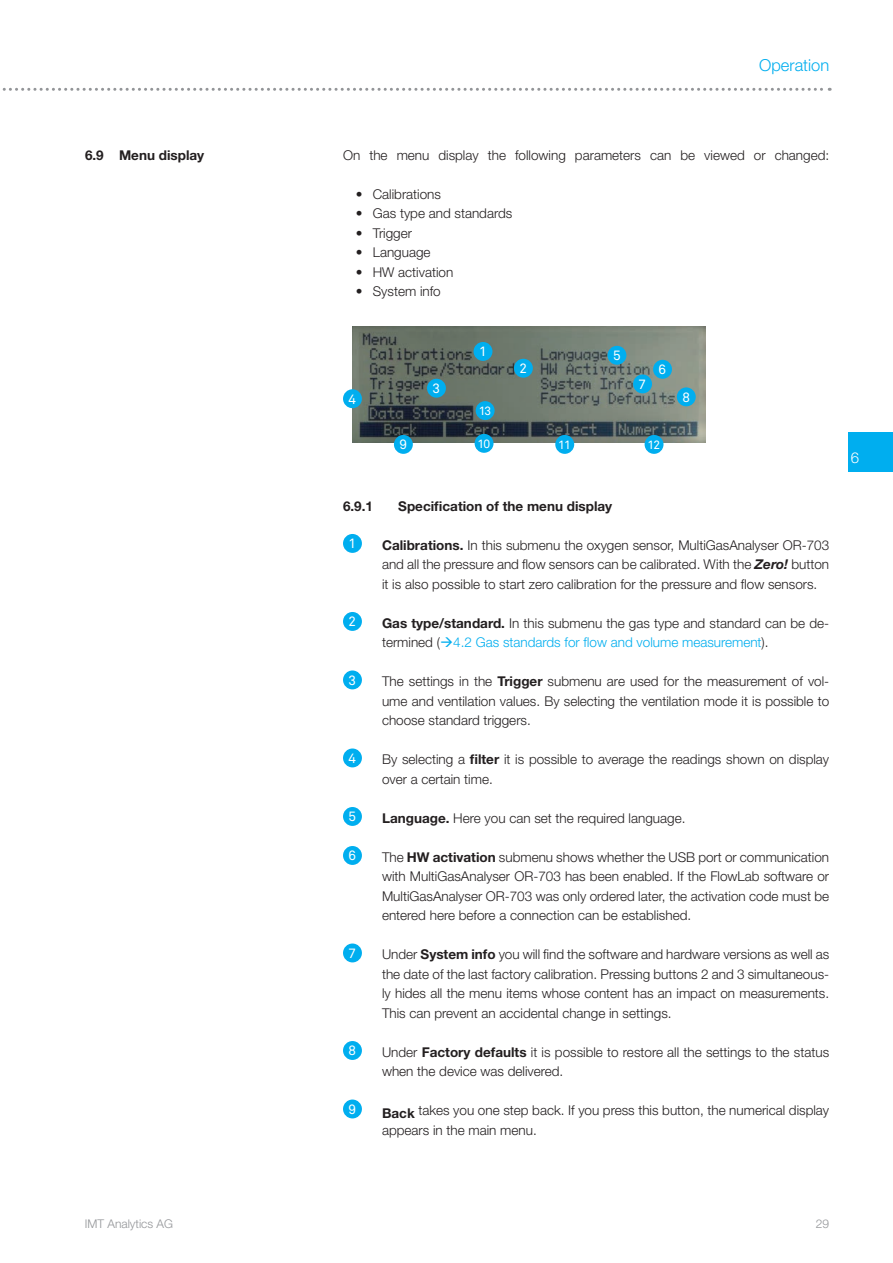
<style>
.page{position:relative;width:893px;height:1263px;background:#fff}
.page>*{position:absolute;margin:0;border:0;box-sizing:border-box;transform-origin:0 0}
.t1{font:300 16.5px "Helvetica Neue LT Pro";color:#00aeef}
.t2{font:300 15px "Helvetica Neue LT Pro";color:#fff}
.t3{font:300 13.5px/19.5px "Helvetica Neue LT Pro";color:#231f20;text-align:justify}
.t4{font:700 13.5px "Helvetica Neue LT Pro";color:#231f20}
.t5{font:13.5px "Akkurat CZ";color:#fff}
.t6{font:300 12px "Helvetica Neue LT Pro";color:#939598}
.t7{font:12px "Akkurat CZ";letter-spacing:-.07em;color:#fff}
.s1{font-weight:700}
.s2{font-weight:700;font-style:italic}
.s3{color:#00aeef}
</style>
<div class="page">
<svg style="left:2px;top:88px;width:828px;height:3px"></svg>
<div style="left:848px;top:433px;width:45px;height:39px;background:#00aeef"></div>
<img style="left:352px;top:327px;width:353px;height:115px">
<div style="left:514px;top:359px;width:19px;height:19px;background:#00aeef;border-radius:50%"></div>
<div style="left:427px;top:379px;width:19px;height:19px;background:#00aeef;border-radius:50%"></div>
<div style="left:343px;top:389px;width:19px;height:19px;background:#00aeef;border-radius:50%"></div>
<div style="left:607px;top:346px;width:19px;height:19px;background:#00aeef;border-radius:50%"></div>
<div style="left:653px;top:360px;width:19px;height:19px;background:#00aeef;border-radius:50%"></div>
<div style="left:474px;top:342px;width:18px;height:19px;background:#00aeef;border-radius:50%"></div>
<div style="left:475px;top:434px;width:18px;height:19px;background:#00aeef;border-radius:50%"></div>
<div style="left:633px;top:374px;width:19px;height:19px;background:#00aeef;border-radius:50%"></div>
<div style="left:677px;top:387px;width:19px;height:19px;background:#00aeef;border-radius:50%"></div>
<div style="left:394px;top:435px;width:19px;height:19px;background:#00aeef;border-radius:50%"></div>
<div style="left:555px;top:435px;width:19px;height:19px;background:#00aeef;border-radius:50%"></div>
<div style="left:645px;top:435px;width:18px;height:19px;background:#00aeef;border-radius:50%"></div>
<div style="left:476px;top:401px;width:19px;height:19px;background:#00aeef;border-radius:50%"></div>
<div style="left:343px;top:534px;width:19px;height:19px;background:#00aeef;border-radius:50%"></div>
<div style="left:343px;top:612px;width:19px;height:19px;background:#00aeef;border-radius:50%"></div>
<div style="left:343px;top:670px;width:19px;height:19px;background:#00aeef;border-radius:50%"></div>
<div style="left:343px;top:748px;width:19px;height:19px;background:#00aeef;border-radius:50%"></div>
<div style="left:343px;top:807px;width:19px;height:19px;background:#00aeef;border-radius:50%"></div>
<div style="left:343px;top:846px;width:19px;height:19px;background:#00aeef;border-radius:50%"></div>
<div style="left:343px;top:943px;width:19px;height:19px;background:#00aeef;border-radius:50%"></div>
<div style="left:343px;top:1041px;width:19px;height:19px;background:#00aeef;border-radius:50%"></div>
<div style="left:343px;top:1099px;width:19px;height:19px;background:#00aeef;border-radius:50%"></div>
<p class="t4" style="left:85px;top:146px;width:121px">6.9 Menu display</p>
<p class="t6" style="left:85px;top:1217px;width:90px">IMT Analytics AG</p>
<p class="t1" style="left:759px;top:55px;width:71px">Operation</p>
<p class="t3" style="left:343px;top:145px;width:488px">On the menu display the following parameters can be viewed or changed:</p>
<p class="t3" style="left:356px;top:184px;width:87px">• Calibrations</p>
<p class="t3" style="left:356px;top:203px;width:158px">• Gas type and standards</p>
<p class="t3" style="left:356px;top:223px;width:58px">• Trigger</p>
<p class="t3" style="left:356px;top:242px;width:76px">• Language</p>
<p class="t3" style="left:356px;top:262px;width:99px">• HW activation</p>
<p class="t3" style="left:356px;top:281px;width:87px">• System info</p>
<p class="t5" style="left:349px;top:391px;width:9px">4</p>
<p class="t5" style="left:433px;top:380px;width:9px">3</p>
<p class="t5" style="left:479px;top:344px;width:9px">1</p>
<p class="t7" style="left:479px;top:404px;width:14px">13</p>
<p class="t5" style="left:519px;top:360px;width:9px">2</p>
<p class="t5" style="left:613px;top:347px;width:9px">5</p>
<p class="t5" style="left:639px;top:376px;width:9px">7</p>
<p class="t5" style="left:659px;top:361px;width:9px">6</p>
<p class="t7" style="left:478px;top:437px;width:14px">10</p>
<p class="t5" style="left:399px;top:437px;width:9px">9</p>
<p class="t7" style="left:558px;top:438px;width:14px">11</p>
<p class="t7" style="left:648px;top:438px;width:14px">12</p>
<p class="t5" style="left:682px;top:389px;width:9px">8</p>
<p class="t4" style="left:343px;top:497px;width:32px">6.9.1</p>
<p class="t4" style="left:398px;top:497px;width:215px">Specification of the menu display</p>
<p class="t5" style="left:349px;top:536px;width:9px">1</p>
<p class="t3" style="left:382px;top:535px;width:449px"><span class="s1">Calibrations.</span> In this submenu the oxygen sensor, MultiGasAnalyser OR-703 and all the pressure and flow sensors can be calibrated. With the <span class="s2">Zero!</span> button it is also possible to start zero calibration for the pressure and flow sensors.</p>
<p class="t5" style="left:349px;top:614px;width:9px">2</p>
<p class="t3" style="left:382px;top:613px;width:449px"><span class="s1">Gas type/standard.</span> In this submenu the gas type and standard can be de&shy;termined (<span class="s3">→4.2 Gas standards for flow and volume measurement</span>).</p>
<p class="t5" style="left:349px;top:672px;width:9px">3</p>
<p class="t3" style="left:382px;top:671px;width:449px">The settings in the <span class="s1">Trigger</span> submenu are used for the measurement of vol&shy;ume and ventilation values. By selecting the ventilation mode it is possible to choose standard triggers.</p>
<p class="t5" style="left:349px;top:750px;width:9px">4</p>
<p class="t3" style="left:382px;top:749px;width:449px">By selecting a <span class="s1">filter</span> it is possible to average the readings shown on display over a certain time.</p>
<p class="t5" style="left:349px;top:809px;width:9px">5</p>
<p class="t3" style="left:382px;top:808px;width:305px"><span class="s1">Language.</span> Here you can set the required language.</p>
<p class="t5" style="left:349px;top:848px;width:9px">6</p>
<p class="t3" style="left:382px;top:847px;width:449px">The <span class="s1">HW activation</span> submenu shows whether the USB port or communication with MultiGasAnalyser OR-703 has been enabled. If the FlowLab software or MultiGasAnalyser OR-703 was only ordered later, the activation code must be entered here before a connection can be established.</p>
<p class="t5" style="left:349px;top:945px;width:9px">7</p>
<p class="t3" style="left:382px;top:944px;width:449px">Under <span class="s1">System info</span> you will find the software and hardware versions as well as the date of the last factory calibration. Pressing buttons 2 and 3 simultaneous&shy;ly hides all the menu items whose content has an impact on measurements.<br>This can prevent an accidental change in settings.</p>
<p class="t5" style="left:349px;top:1043px;width:9px">8</p>
<p class="t3" style="left:382px;top:1042px;width:449px">Under <span class="s1">Factory defaults</span> it is possible to restore all the settings to the status when the device was delivered.</p>
<p class="t5" style="left:349px;top:1101px;width:9px">9</p>
<p class="t3" style="left:382px;top:1100px;width:449px"><span class="s1">Back</span> takes you one step back. If you press this button, the numerical display appears in the main menu.</p>
<p class="t2" style="left:851px;top:449px;width:10px">6</p>
<p class="t6" style="left:816px;top:1217px;width:15px">29</p>
</div>
